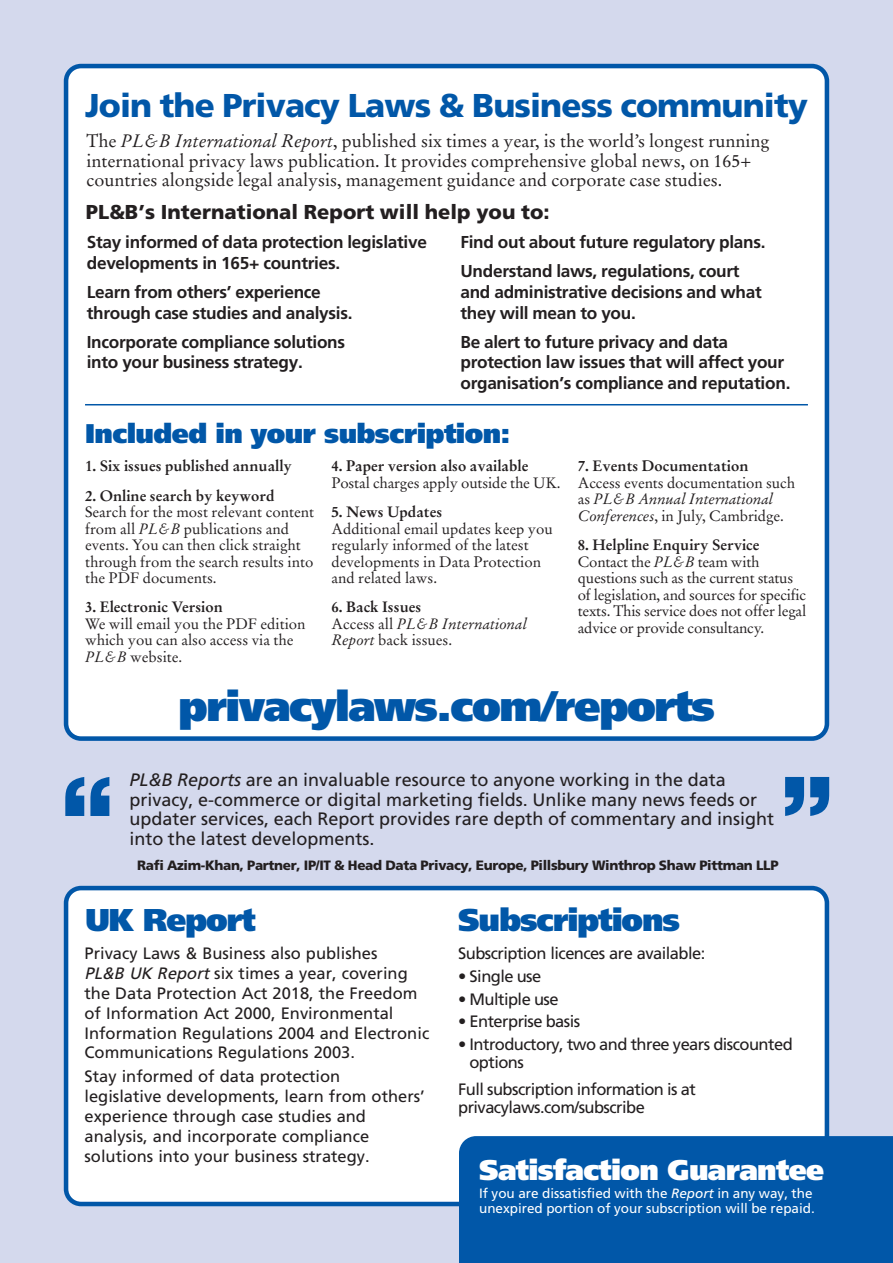
<style>
.page{position:relative;width:893px;height:1263px;background:#d4d9ed}
.page>*{position:absolute;margin:0;border:0;box-sizing:border-box;transform-origin:0 0}
.t1{font:900 42px "Frutiger Ultra";letter-spacing:-.035em;color:#0157a8}
.t2{font:900 33px "Frutiger";letter-spacing:-.025em;color:#0157a8}
.t3{font:900 31.5px "Frutiger Ultra";letter-spacing:-.035em;color:#0157a8}
.t4{font:900 28.5px "Frutiger Ultra";letter-spacing:-.02em;color:#fff}
.t5{font:900 27px "Frutiger Ultra";letter-spacing:-.02em;color:#0157a8}
.t6{font:900 20.1px "Frutiger";color:#231f20}
.t7{font:18px/19.5px "Stempel Garamond";color:#231f20}
.t8{font:18px/19.5px "Frutiger Roman";color:#231f20}
.t9{font:700 17.25px/20.7px "Frutiger";letter-spacing:-.015em;color:#231f20}
.t10{font:16.5px/19.8px "Frutiger Roman";color:#231f20}
.t11{font:16.5px/18.3px "Frutiger Roman";letter-spacing:-.035em;color:#231f20}
.t12{font:15px/16.5px "Stempel Garamond";color:#231f20}
.t13{font:700 15px "Stempel Garamond";color:#231f20}
.t14{font:italic 15px/16.5px "Stempel Garamond";color:#231f20}
.t15{font:13.5px/15px "Frutiger Roman";color:#fff}
.t16{font:900 13.5px "Frutiger";letter-spacing:-.025em;color:#231f20}
.s1{font-style:italic}
.s2{font-weight:700;font-style:normal}
.s3{font-style:normal}
.s4{font-weight:700}
.s5{font-family:"Frutiger";font-style:italic}
</style>
<div class="page">
<div style="left:64px;top:64px;width:765px;height:677px;background:#fff"></div>
<div style="left:64px;top:886px;width:765px;height:320px;background:#fff"></div>
<div style="left:459px;top:1136px;width:434px;height:127px;background:#0157a8"></div>
<hr style="left:85px;top:404px;width:723px;height:1px;background:#0157a8">
<svg style="left:785px;top:777px;width:44px;height:39px"></svg>
<svg style="left:65px;top:777px;width:44px;height:39px"></svg>
<h2 class="t2" style="left:85px;top:85px;width:724px">Join the Privacy Laws &amp; Business community</h2>
<p class="t7" style="left:87px;top:131px;width:684px">The <span class="s1">PL&amp;B International Report</span>, published six times a year, is the world’s longest running international privacy laws publication. It provides comprehensive global news, on 165+ countries alongside legal analysis, management guidance and corporate case studies.</p>
<h3 class="t6" style="left:86px;top:200px;width:465px">PL&amp;B’s International Report will help you to:</h3>
<p class="t9" style="left:87px;top:232px;width:342px">Stay informed of data protection legislative developments in 165+ countries.</p>
<p class="t9" style="left:87px;top:281px;width:267px">Learn from others’ experience through case studies and analysis.</p>
<p class="t9" style="left:87px;top:331px;width:260px">Incorporate compliance solutions into your business strategy.</p>
<p class="t9" style="left:460px;top:227px;width:307px;line-height:29.1px">Find out about future regulatory plans.<br>Understand laws, regulations, court</p>
<p class="t9" style="left:460px;top:281px;width:303px">and administrative decisions and what they will mean to you.</p>
<p class="t9" style="left:460px;top:331px;width:332px">Be alert to future privacy and data protection law issues that will affect your organisation’s compliance and reputation.</p>
<h3 class="t5" style="left:85px;top:417px;width:427px">Included in your subscription:</h3>
<p class="t13" style="left:85px;top:457px;width:208px">1. six issues published annually</p>
<p class="t13" style="left:85px;top:487px;width:191px">2. online search by keyword</p>
<p class="t12" style="left:85px;top:504px;width:231px">Search for the most relevant content from all <span class="s1">PL&amp;B</span> publications and events. you can then click straight through from the search results into the PDF documents.</p>
<p class="t13" style="left:85px;top:598px;width:139px">3. electronic version</p>
<p class="t12" style="left:85px;top:615px;width:222px">We will email you the PDF edition which you can also access via the<br><span class="s1">PL&amp;B</span> website.</p>
<p class="t13" style="left:331px;top:457px;width:198px">4. Paper version also available</p>
<p class="t12" style="left:331px;top:474px;width:231px">Postal charges apply outside the UK.</p>
<p class="t13" style="left:331px;top:503px;width:112px">5. news updates</p>
<p class="t12" style="left:331px;top:520px;width:223px">Additional email updates keep you regularly informed of the latest developments in Data Protection and related laws.</p>
<p class="t14" style="left:331px;top:599px;width:197px"><span class="s2">6. back issues<br></span><span class="s3">Access all</span> PL&amp;B International<br>Report <span class="s3">back issues.</span></p>
<p class="t13" style="left:578px;top:457px;width:172px">7. events documentation</p>
<p class="t12" style="left:578px;top:474px;width:219px">Access events documentation such as <span class="s1">PL&amp;B Annual International<br>Conferences</span>, in July, Cambridge.</p>
<p class="t12" style="left:578px;top:537px;width:230px"><span class="s4">8. helpline enquiry service </span>Contact the <span class="s1">PL&amp;B</span> team with questions such as the current status of legislation, and sources for specific texts. This service does not offer legal advice or provide consultancy.</p>
<h1 class="t1" style="left:178px;top:680px;width:538px">privacylaws.com/reports</h1>
<p class="t8" style="left:129px;top:770px;width:646px"><span class="s5">PL&amp;B Reports</span> are an invaluable resource to anyone working in the data privacy, e-commerce or digital marketing fields. Unlike many news feeds or updater services, each Report provides rare depth of commentary and insight into the latest developments.</p>
<p class="t16" style="left:137px;top:857px;width:643px">Rafi Azim-Khan, Partner, IP/IT &amp; Head Data Privacy, Europe, Pillsbury Winthrop Shaw Pittman LLP</p>
<h3 class="t3" style="left:85px;top:900px;width:172px">UK Report</h3>
<h3 class="t3" style="left:458px;top:900px;width:223px">Subscriptions</h3>
<p class="t10" style="left:85px;top:943px;width:346px">Privacy Laws &amp; Business also publishes <span class="s1">PL&amp;BUKReport</span>six times a year, covering the Data Protection Act 2018, the Freedom of Information Act 2000, Environmental Information Regulations 2004 and Electronic Communications Regulations 2003.</p>
<p class="t10" style="left:85px;top:1067px;width:342px">Stay informed of data protection<br>legislative developments, learn from others’ experience through case studies and analysis, and incorporate compliance solutions into your business strategy.</p>
<p class="t11" style="left:458px;top:944px;width:249px">Subscription licences are available:</p>
<p class="t11" style="left:458px;top:967px;width:85px">• Single use</p>
<p class="t11" style="left:458px;top:989px;width:102px">• Multiple use</p>
<p class="t11" style="left:458px;top:1012px;width:124px">• Enterprise basis</p>
<p class="t11" style="left:469px;top:1034px;width:325px;text-indent:-11px">• Introductory, two and three years discounted options</p>
<p class="t11" style="left:458px;top:1080px;width:239px">Full subscription information is at privacylaws.com/subscribe</p>
<h3 class="t4" style="left:479px;top:1153px;width:346px">Satisfaction Guarantee</h3>
<p class="t15" style="left:479px;top:1186px;width:337px">If you are dissatisfied with the <span class="s5">Report</span> in any way, the unexpired portion of your subscription will be repaid.</p>
</div>
